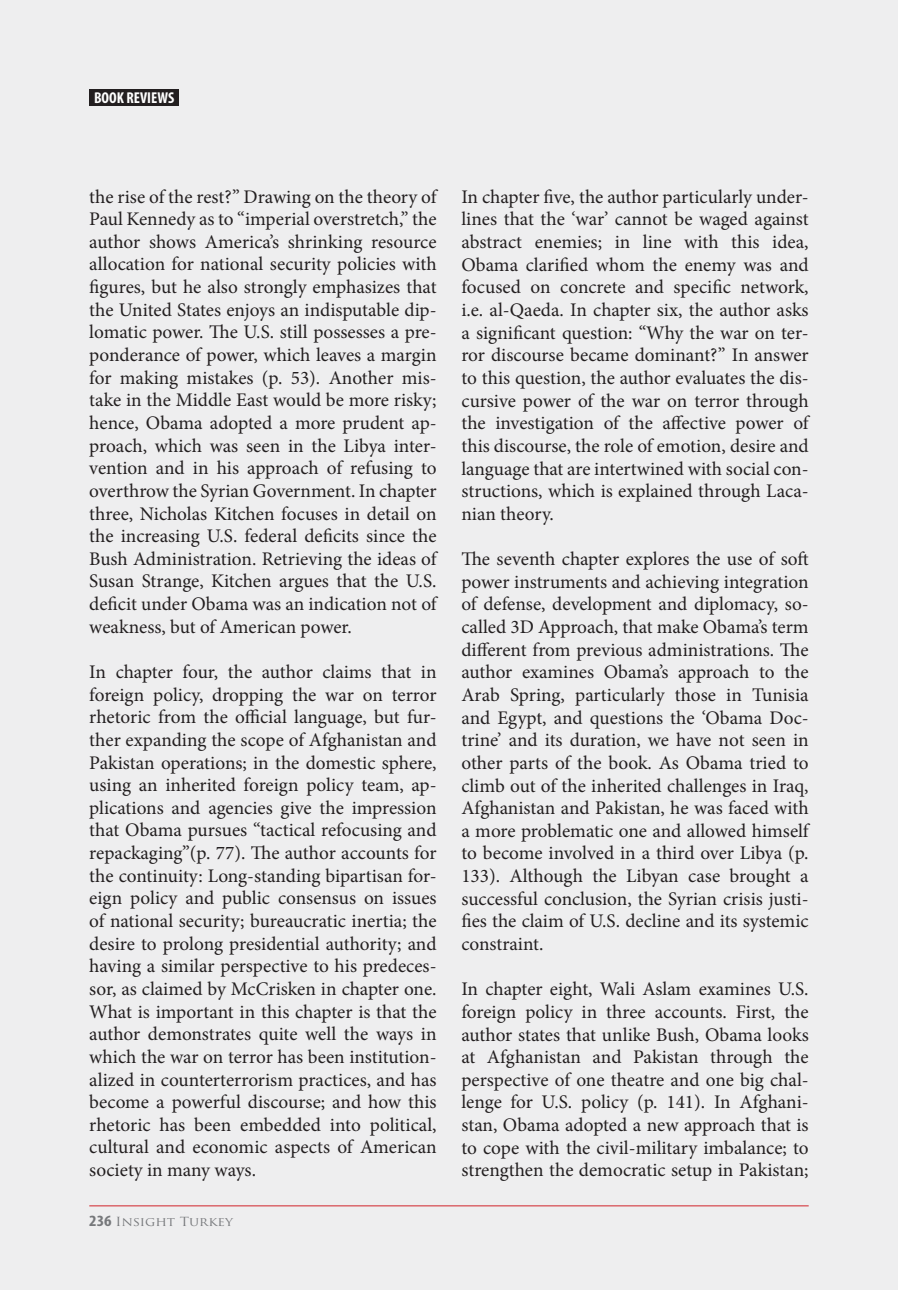
<style>
.page{position:relative;width:898px;height:1290px;background:#eeeeef}
.page>*{position:absolute;margin:0;border:0;box-sizing:border-box;transform-origin:0 0}
.t1{font:19.25px/22.6px "Minion Pro";color:#231f20;text-align:justify}
.t2{font:700 condensed 15.75px "Myriad Pro";color:#fff}
.t3{font:12.25px "Trajan Pro";color:#76787b;scale:1.11 1}
.s1{font-family:"Myriad Pro";font-weight:700;font-stretch:condensed;font-size:15.75px}
</style>
<div class="page">
<div style="left:89px;top:89px;width:90px;height:17px;background:#231f20"></div>
<hr style="left:89px;top:1205px;width:720px;height:1px;background:#d1232a">
<p class="t2" style="left:94px;top:88px;width:82px">BOOK REVIEWS</p>
<p class="t1" style="left:89px;top:185px;width:349px">the rise of the rest?” Drawing on the theory of Paul Kennedy as to “imperial overstretch,” the author shows America’s shrinking resource allocation for national security policies with figures, but he also strongly emphasizes that the United States enjoys an indisputable dip&shy;lomatic power. The U.S. still possesses a pre&shy;ponderance of power, which leaves a margin for making mistakes (p. 53). Another mis&shy;take in the Middle East would be more risky; hence, Obama adopted a more prudent ap&shy;proach, which was seen in the Libya inter&shy;vention and in his approach of refusing to overthrow the Syrian Government. In chapter three, Nicholas Kitchen focuses in detail on the increasing U.S. federal deficits since the Bush Administration. Retrieving the ideas of Susan Strange, Kitchen argues that the U.S. deficit under Obama was an indication not of weakness, but of American power.</p>
<p class="t1" style="left:89px;top:661px;width:349px">In chapter four, the author claims that in foreign policy, dropping the war on terror rhetoric from the official language, but fur&shy;ther expanding the scope of Afghanistan and Pakistan operations; in the domestic sphere, using an inherited foreign policy team, ap&shy;plications and agencies give the impression that Obama pursues “tactical refocusing and repackaging”(p. 77). The author accounts for the continuity: Long-standing bipartisan for&shy;eign policy and public consensus on issues of national security; bureaucratic inertia; the desire to prolong presidential authority; and having a similar perspective to his predeces&shy;sor, as claimed by McCrisken in chapter one.<br>What is important in this chapter is that the author demonstrates quite well the ways in which the war on terror has been institution&shy;alized in counterterrorism practices, and has become a powerful discourse; and how this rhetoric has been embedded into political, cultural and economic aspects of American society in many ways.</p>
<p class="t3" style="left:89px;top:1213px;width:131px"><span class="s1">236</span> Insight Turkey</p>
<p class="t1" style="left:461px;top:185px;width:349px">In chapter five, the author particularly under&shy;lines that the ‘war’ cannot be waged against abstract enemies; in line with this idea, Obama clarified whom the enemy was and focused on concrete and specific network, i.e. al-Qaeda. In chapter six, the author asks a significant question: “Why the war on ter&shy;ror discourse became dominant?” In answer to this question, the author evaluates the dis&shy;cursive power of the war on terror through the investigation of the affective power of this discourse, the role of emotion, desire and language that are intertwined with social con&shy;structions, which is explained through Laca&shy;nian theory.</p>
<p class="t1" style="left:461px;top:548px;width:349px">The seventh chapter explores the use of soft power instruments and achieving integration of defense, development and diplomacy, so&shy;called 3D Approach, that make Obama’s term different from previous administrations. The author examines Obama’s approach to the Arab Spring, particularly those in Tunisia and Egypt, and questions the ‘Obama Doc&shy;trine’ and its duration, we have not seen in other parts of the book. As Obama tried to climb out of the inherited challenges in Iraq, Afghanistan and Pakistan, he was faced with a more problematic one and allowed himself to become involved in a third over Libya (p.<br>133). Although the Libyan case brought a successful conclusion, the Syrian crisis justi&shy;fies the claim of U.S. decline and its systemic constraint.</p>
<p class="t1" style="left:461px;top:978px;width:349px">In chapter eight, Wali Aslam examines U.S. foreign policy in three accounts. First, the author states that unlike Bush, Obama looks at Afghanistan and Pakistan through the perspective of one theatre and one big chal&shy;lenge for U.S. policy (p. 141). In Afghani&shy;stan, Obama adopted a new approach that is to cope with the civil-military imbalance; to strengthen the democratic setup in Pakistan;</p>
</div>
